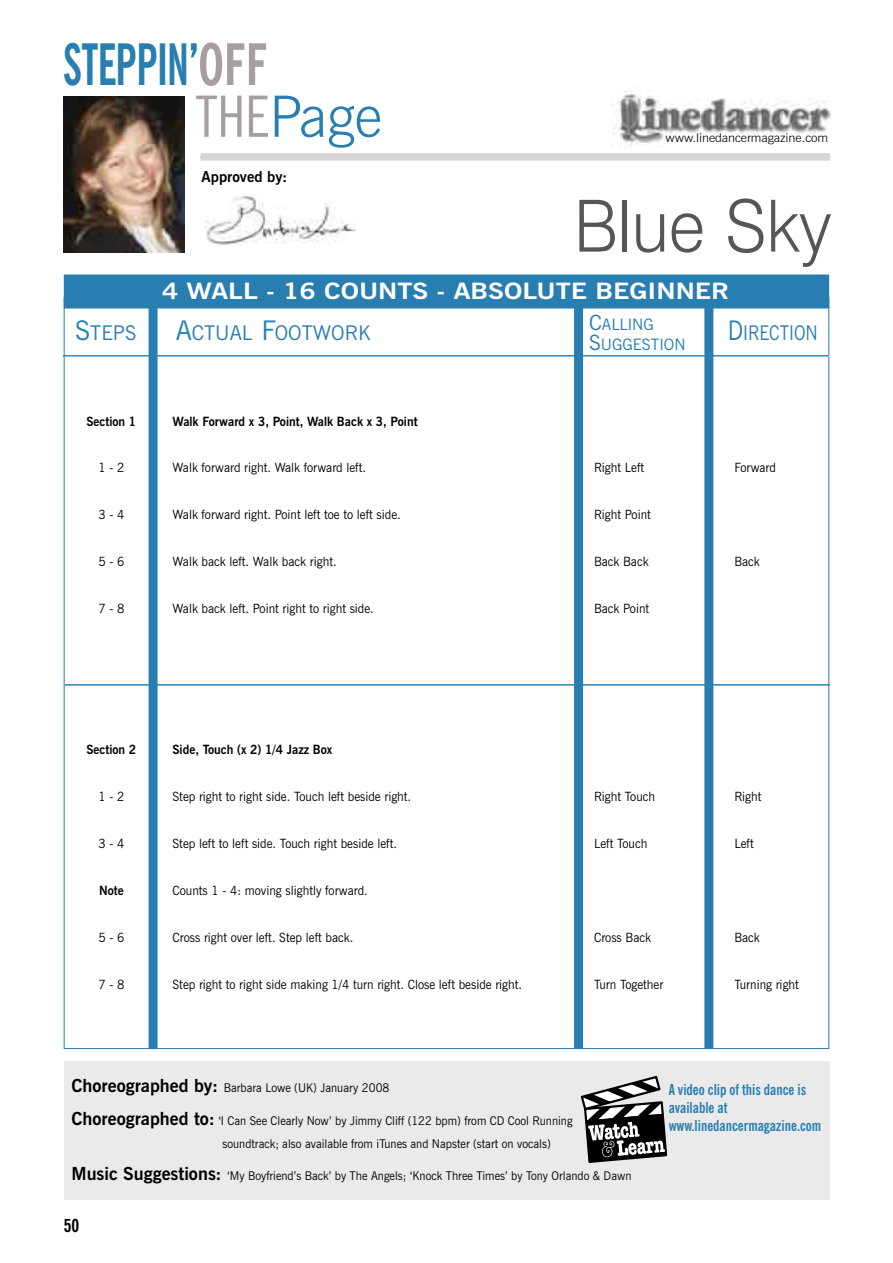
<style>
.page{position:relative;width:893px;height:1263px;background:#fff}
.page>*{position:absolute;margin:0;border:0;box-sizing:border-box;transform-origin:0 0}
.t1{font:300 72px "Swiss 721 BT";color:#565656;scale:.95 1}
.t2{font:700 condensed 57px/51.8px "News Gothic BT";letter-spacing:-.02em;color:#287eb0;scale:.76 1}
.t3{font:700 22.5px "News Gothic BT";color:#fff;scale:1.2 1}
.t4{font:20.25px "News Gothic BT";color:#287eb0}
.t5{font:20.25px "News Gothic BT";color:#287eb0;scale:.85 1}
.t6{font:700 condensed 18px "News Gothic BT";color:#000}
.t7{font:15.75px/19.5px "News Gothic BT";color:#287eb0}
.t8{font:700 condensed 15px/18px "News Gothic BT";color:#287eb0;scale:.95 1}
.t9{font:700 15px "News Gothic BT";color:#000}
.t10{font:12.75px "News Gothic BT";color:#000;scale:.95 1}
.t11{font:700 12.75px "News Gothic BT";color:#000;scale:.95 1}
.t12{font:12px/23px "News Gothic BT";color:#000;scale:.95 1}
.t13{font:300 12px "News Gothic BT";letter-spacing:-.01em;color:#000;scale:1.08 1}
.s1{color:#a69ea1}
.s2{font-weight:400;color:#a69ea1}
.s3{font-weight:300;font-stretch:normal}
.s4{font-size:21px}
.s5{font-size:27px}
.s6{font-weight:700;font-size:18px}
</style>
<div class="page">
<div style="left:149px;top:288px;width:9px;height:761px;background:#287eb0"></div>
<div style="left:574px;top:297px;width:9px;height:752px;background:#287eb0"></div>
<div style="left:704px;top:291px;width:9px;height:758px;background:#287eb0"></div>
<div style="left:65px;top:275px;width:763px;height:33px;background:#287eb0"></div>
<div style="left:64px;top:274px;width:765px;height:34px;border:2px solid #287eb0"></div>
<div style="left:64px;top:1061px;width:765px;height:138px;background:#eaeaea"></div>
<div style="left:201px;top:153px;width:629px;height:8px;background:#d6d6d6"></div>
<img style="left:611px;top:90px;width:220px;height:57px">
<img style="left:63px;top:97px;width:122px;height:155px">
<hr style="left:63px;top:355px;width:765px;height:1px;background:#287eb0">
<hr style="left:65px;top:684px;width:765px;height:1px;background:#287eb0">
<img style="left:206px;top:196px;width:150px;height:49px">
<svg style="left:581px;top:1076px;width:86px;height:87px"></svg>
<h2 class="t2" style="left:196px;top:38px;width:247px;text-indent:-133px">STEPPIN’<span class="s1">OFF<br></span><span class="s2">THE</span><span class="s3">Page</span></h2>
<p class="t9" style="left:202px;top:168px;width:87px">Approved by:</p>
<p class="t13" style="left:666px;top:131px;width:152px">www.linedancermagazine.com</p>
<h1 class="t1" style="left:574px;top:182px;width:273px">Blue Sky</h1>
<h3 class="t3" style="left:162px;top:277px;width:474px">4 WALL - 16 COUNTS - ABSOLUTE BEGINNER</h3>
<p class="t7" style="left:589px;top:315px;width:98px"><span class="s4">C</span>ALLING<br><span class="s4">S</span>UGGESTION</p>
<h3 class="t4" style="left:75px;top:321px;width:63px"><span class="s5">S</span>TEPS</h3>
<h3 class="t4" style="left:176px;top:321px;width:196px"><span class="s5">A</span>CTUAL <span class="s5">F</span>OOTWORK</h3>
<h3 class="t5" style="left:728px;top:320px;width:107px"><span class="s5">D</span>IRECTION</h3>
<p class="t11" style="left:86px;top:413px;width:54px">Section 1</p>
<p class="t11" style="left:173px;top:413px;width:260px">Walk Forward x 3, Point, Walk Back x 3, Point</p>
<p class="t10" style="left:98px;top:460px;width:29px">1 - 2</p>
<p class="t10" style="left:173px;top:460px;width:205px">Walk forward right. Walk forward left.</p>
<p class="t10" style="left:594px;top:460px;width:54px">Right Left</p>
<p class="t10" style="left:734px;top:460px;width:45px">Forward</p>
<p class="t10" style="left:98px;top:507px;width:29px">3 - 4</p>
<p class="t10" style="left:173px;top:507px;width:242px">Walk forward right. Point left toe to left side.</p>
<p class="t10" style="left:594px;top:507px;width:61px">Right Point</p>
<p class="t10" style="left:98px;top:554px;width:29px">5 - 6</p>
<p class="t10" style="left:173px;top:554px;width:174px">Walk back left. Walk back right.</p>
<p class="t10" style="left:594px;top:554px;width:59px">Back Back</p>
<p class="t10" style="left:734px;top:554px;width:28px">Back</p>
<p class="t10" style="left:98px;top:601px;width:29px">7 - 8</p>
<p class="t10" style="left:173px;top:601px;width:214px">Walk back left. Point right to right side.</p>
<p class="t10" style="left:594px;top:601px;width:60px">Back Point</p>
<p class="t11" style="left:86px;top:742px;width:54px">Section 2</p>
<p class="t11" style="left:173px;top:742px;width:170px">Side, Touch (x 2) 1/4 Jazz Box</p>
<p class="t10" style="left:98px;top:789px;width:29px">1 - 2</p>
<p class="t10" style="left:173px;top:789px;width:253px">Step right to right side. Touch left beside right.</p>
<p class="t10" style="left:594px;top:789px;width:66px">Right Touch</p>
<p class="t10" style="left:734px;top:789px;width:30px">Right</p>
<p class="t10" style="left:98px;top:836px;width:29px">3 - 4</p>
<p class="t10" style="left:173px;top:836px;width:238px">Step left to left side. Touch right beside left.</p>
<p class="t10" style="left:594px;top:836px;width:58px">Left Touch</p>
<p class="t10" style="left:734px;top:836px;width:22px">Left</p>
<p class="t11" style="left:99px;top:882px;width:27px">Note</p>
<p class="t10" style="left:173px;top:882px;width:207px">Counts 1 - 4: moving slightly forward.</p>
<p class="t10" style="left:98px;top:929px;width:29px">5 - 6</p>
<p class="t10" style="left:173px;top:929px;width:192px">Cross right over left. Step left back.</p>
<p class="t10" style="left:594px;top:929px;width:62px">Cross Back</p>
<p class="t10" style="left:734px;top:929px;width:28px">Back</p>
<p class="t10" style="left:98px;top:976px;width:29px">7 - 8</p>
<p class="t10" style="left:173px;top:976px;width:370px">Step right to right side making 1/4 turn right. Close left beside right.</p>
<p class="t10" style="left:594px;top:976px;width:74px">Turn Together</p>
<p class="t10" style="left:734px;top:976px;width:69px">Turning right</p>
<p class="t12" style="left:71px;top:1076px;width:336px"><span class="s6">Choreographed by:</span> Barbara Lowe (UK) January 2008</p>
<p class="t12" style="left:222px;top:1109px;width:370px;text-indent:-151px"><span class="s6">Choreographed to:</span> ‘I Can See Clearly Now’ by Jimmy Cliff (122 bpm) from CD Cool Running soundtrack; also available from iTunes and Napster (start on vocals)</p>
<p class="t12" style="left:71px;top:1164px;width:591px"><span class="s6">Music Suggestions:</span> ‘My Boyfriend’s Back’ by The Angels; ‘Knock Three Times’ by Tony Orlando &amp; Dawn</p>
<h3 class="t6" style="left:64px;top:1215px;width:17px">50</h3>
<p class="t8" style="left:669px;top:1080px;width:162px">A video clip of this dance is available at www.linedancermagazine.com</p>
</div>
